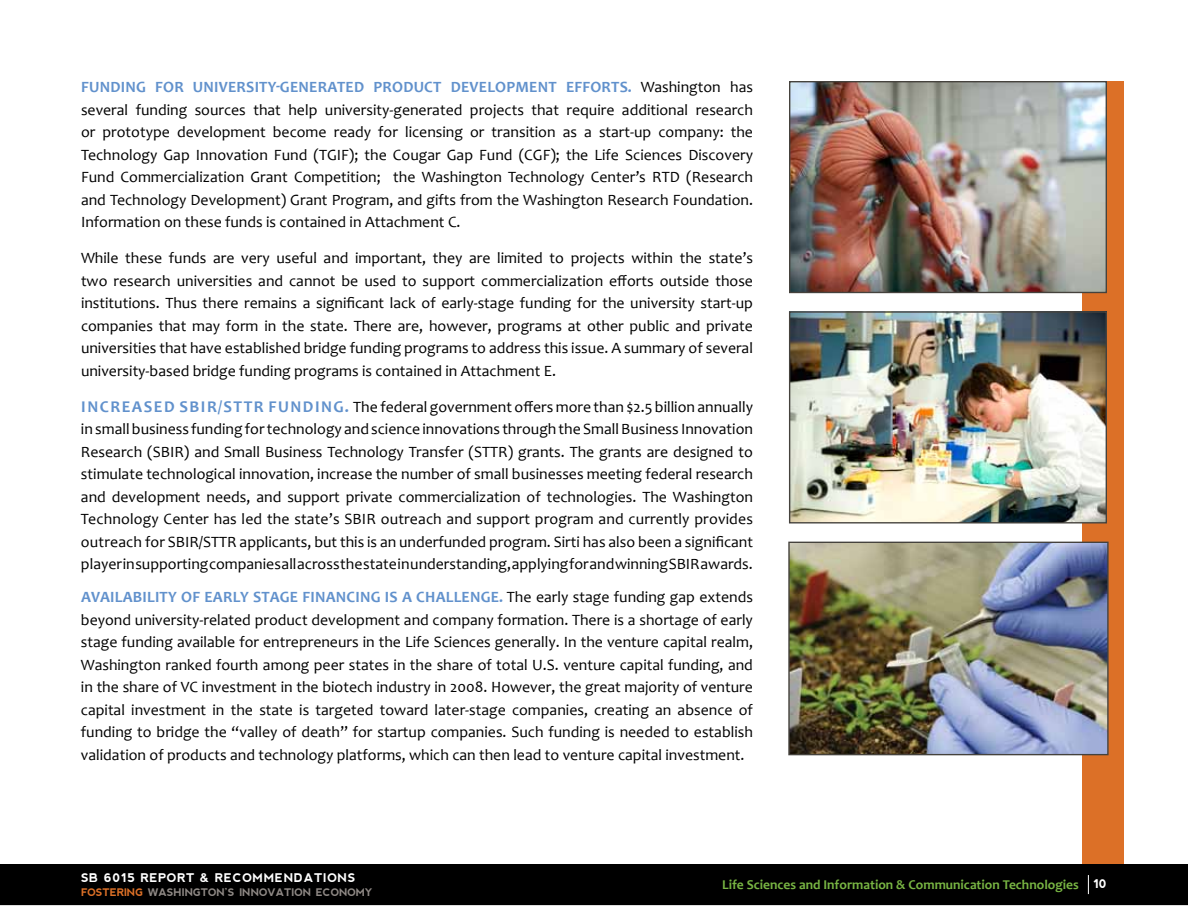
<style>
.page{position:relative;width:1188px;height:918px;background:#fff}
.page>*{position:absolute;margin:0;border:0;box-sizing:border-box;transform-origin:0 0}
.t1{font:700 16.5px "Candara";letter-spacing:.09em;color:#6191cc}
.t2{font:15.75px/22.5px "Candara";color:#000;text-align:justify}
.t3{font:700 15.75px "Candara";letter-spacing:.015em;color:#6191cc}
.t4{font:700 13.5px "Candara";color:#78b543}
.t5{font:700 12px "nevis";letter-spacing:.05em;color:#fff}
.t6{font:700 10.5px "nevis";letter-spacing:-.01em;color:#8f8985}
.s1{font-weight:700;color:#6191cc}
.s2{font-weight:700;font-size:16.5px;color:#6191cc}
.s3{color:#dc7027}
</style>
<div class="page">
<div style="left:1px;top:865px;width:1186px;height:39px;background:#000"></div>
<div style="left:0;top:864px;width:1188px;height:41px;border:2px solid #000"></div>
<svg style="left:1088px;top:875px;width:1px;height:19px"></svg>
<div style="left:1082px;top:81px;width:42px;height:783px;background:#dc7027"></div>
<img style="left:791px;top:83px;width:314px;height:208px">
<div style="left:789px;top:81px;width:318px;height:212px;border:1px solid #45423d"></div>
<img style="left:791px;top:313px;width:314px;height:209px">
<div style="left:789px;top:311px;width:318px;height:213px;border:1px solid #45423d"></div>
<img style="left:790px;top:544px;width:317px;height:209px">
<div style="left:788px;top:542px;width:321px;height:213px;border:1px solid #45423d"></div>
<p class="t2" style="left:81px;top:76px;width:674px;text-indent:187px"><span class="s1">Y-GENERATED PRODUCT DEVELOPM ENT EFFORTS.</span> Washington has several funding sources that help university-generated projects that require additional research or prototype development become ready for licensing or transition as a start-up company: the Technology Gap Innovation Fund (TGIF); the Cougar Gap Fund (CGF); the Life Sciences Discovery Fund Commercialization Grant Competition; the Washington Technology Center’s RTD (Research and Technology Development) Grant Program, and gifts from the Washington Research Foundation.<br>Information on these funds is contained in Attachment C.</p>
<p class="t2" style="left:81px;top:247px;width:674px">While these funds are very useful and important, they are limited to projects within the state’s two research universities and cannot be used to support commercialization efforts outside those institutions. Thus there remains a significant lack of early-stage funding for the university start-up companies that may form in the state. There are, however, programs at other public and private universities that have established bridge funding programs to address this issue. A summary of several university-based bridge funding programs is contained in Attachment E.</p>
<p class="t1" style="left:81px;top:397px;width:18px">INCR</p>
<p class="t1" style="left:122px;top:397px;width:181px">EASED SBIR/STTR FUNDING</p>
<p class="t3" style="left:81px;top:78px;width:29px">FUNDING</p>
<p class="t3" style="left:155px;top:78px;width:90px">FOR UNIVERSIT</p>
<p class="t2" style="left:81px;top:396px;width:674px;text-indent:264px"><span class="s2">.</span> The federal government offers more than $2.5 billion annually in small business funding for technology and science innovations through the Small Business Innovation Research (SBIR) and Small Business Technology Transfer (STTR) grants. The grants are designed to stimulate technological innovation, increase the number of small businesses meeting federal research and development needs, and support private commercialization of technologies. The Washington Technology Center has led the state’s SBIR outreach and support program and currently provides outreach for SBIR/STTR applicants, but this is an underfunded program. Sirti has also been a significant player in supporting companies all across the state in understanding, applying for and winning SBIR awards.</p>
<p class="t3" style="left:81px;top:588px;width:28px">AVAILABILIT</p>
<p class="t3" style="left:168px;top:588px;width:46px">Y OF EARL</p>
<p class="t3" style="left:240px;top:588px;width:72px">Y STAG E FINANCING</p>
<p class="t3" style="left:385px;top:588px;width:42px">IS ACHALL</p>
<p class="t2" style="left:81px;top:586px;width:674px;text-indent:381px"><span class="s1">ENG E.</span> The early stage funding gap extends beyond university-related product development and company formation. There is a shortage of early stage funding available for entrepreneurs in the Life Sciences generally. In the venture capital realm, Washington ranked fourth among peer states in the share of total U.S. venture capital funding, and in the share of VC investment in the biotech industry in 2008. However, the great majority of venture capital investment in the state is targeted toward later-stage companies, creating an absence of funding to bridge the “valley of death” for startup companies. Such funding is needed to establish validation of products and technology platforms, which can then lead to venture capital investment.</p>
<p class="t5" style="left:81px;top:871px;width:276px">SB 6015 REPORT &amp; RECOMM ENDATIONS</p>
<p class="t6" style="left:81px;top:886px;width:109px"><span class="s3">FOSTERING</span> WASHINGTON</p>
<p class="t6" style="left:225px;top:886px;width:27px">’S INNO</p>
<p class="t6" style="left:267px;top:886px;width:25px">VATION</p>
<p class="t6" style="left:316px;top:886px;width:25px">ECONO</p>
<p class="t6" style="left:356px;top:886px;width:18px">MY</p>
<p class="t4" style="left:722px;top:876px;width:358px">LIFE SCIENCES AND INFORMATION &amp; COMMUNICATION TECHNOLOGIES</p>
<p class="t5" style="left:1093px;top:877px;width:15px">10</p>
</div>
